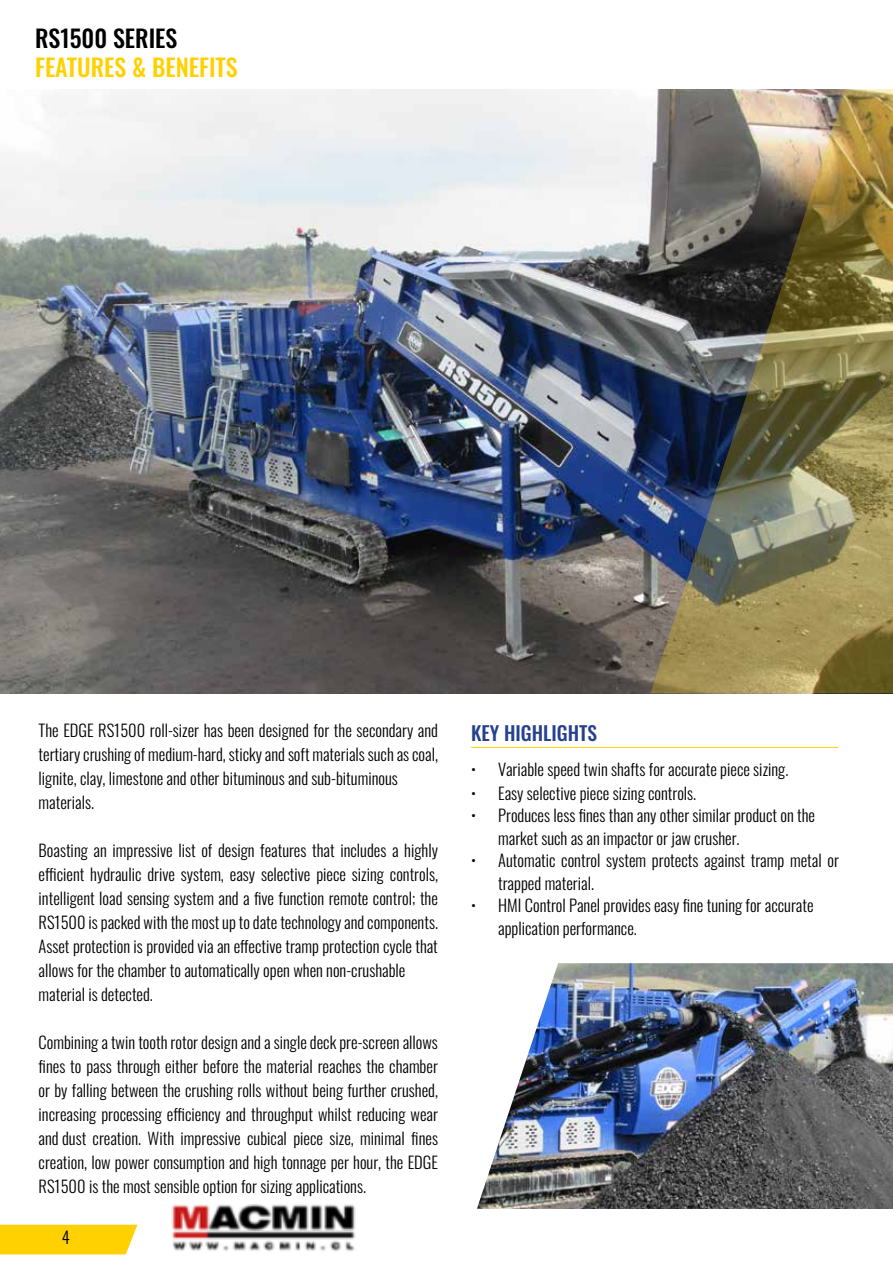
<style>
.page{position:relative;width:893px;height:1263px;background:#fff}
.page>*{position:absolute;margin:0;border:0;box-sizing:border-box;transform-origin:0 0}
.t1{font:500 24px "Oswald";color:#ffd100}
.t2{font:500 24px "Oswald";color:#000}
.t3{font:500 19.5px "Oswald";color:#25408f}
.t4{font:300 16.5px/24px "Oswald";color:#000}
</style>
<div class="page">
<img style="left:477px;top:963px;width:416px;height:246px">
<hr style="left:471px;top:747px;width:367px;height:1px;background:#ffd100">
<img style="left:0;top:89px;width:651px;height:604px">
<img style="left:651px;top:89px;width:242px;height:604px">
<div style="left:0;top:1225px;width:137px;height:29px;background:#ffd100"></div>
<img style="left:171px;top:1204px;width:185px;height:48px">
<h1 class="t2" style="left:35px;top:25px;width:144px">RS1500 SERIES</h1>
<h1 class="t1" style="left:35px;top:54px;width:204px">FEATURES &amp; BENEFITS</h1>
<p class="t4" style="left:39px;top:717px;width:401px">The EDGE RS1500 roll-sizer has been designed for the secondary and tertiary crushing of medium-hard, sticky and soft materials such as coal, lignite, clay, limestone and other bituminous and sub-bituminous materials.</p>
<p class="t4" style="left:39px;top:837px;width:401px">Boasting an impressive list of design features that includes a highly efficient hydraulic drive system, easy selective piece sizing controls, intelligent load sensing system and a five function remote control; the RS1500 is packed with the most up to date technology and components.<br>Asset protection is provided via an effective tramp protection cycle that allows for the chamber to automatically open when non-crushable material is detected.</p>
<p class="t4" style="left:39px;top:1029px;width:401px;text-align:justify">Combining a twin tooth rotor design and a single deck pre-screen allows fines to pass through either before the material reaches the chamber or by falling between the crushing rolls without being further crushed, increasing processing efficiency and throughput whilst reducing wear and dust creation. With impressive cubical piece size, minimal fines creation, low power consumption and high tonnage per hour, the EDGE RS1500 is the most sensible option for sizing applications.</p>
<p class="t4" style="left:62px;top:1224px;width:10px">4</p>
<p class="t3" style="left:471px;top:723px;width:127px">KEY HIGHLIGHTS</p>
<p class="t4" style="left:471px;top:755px;width:319px">• Variable speed twin shafts for accurate piece sizing.</p>
<p class="t4" style="left:471px;top:779px;width:227px">• Easy selective piece sizing controls.</p>
<p class="t4" style="left:498px;top:802px;width:318px;line-height:22.5px;text-indent:-27px">• Produces less fines than any other similar product on the market such as an impactor or jaw crusher.</p>
<p class="t4" style="left:498px;top:847px;width:342px;line-height:22.5px;text-indent:-27px">• Automatic control system protects against tramp metal or trapped material.</p>
<p class="t4" style="left:498px;top:892px;width:317px;line-height:22.5px;text-indent:-27px">• HMI Control Panel provides easy fine tuning for accurate application performance.</p>
</div>
